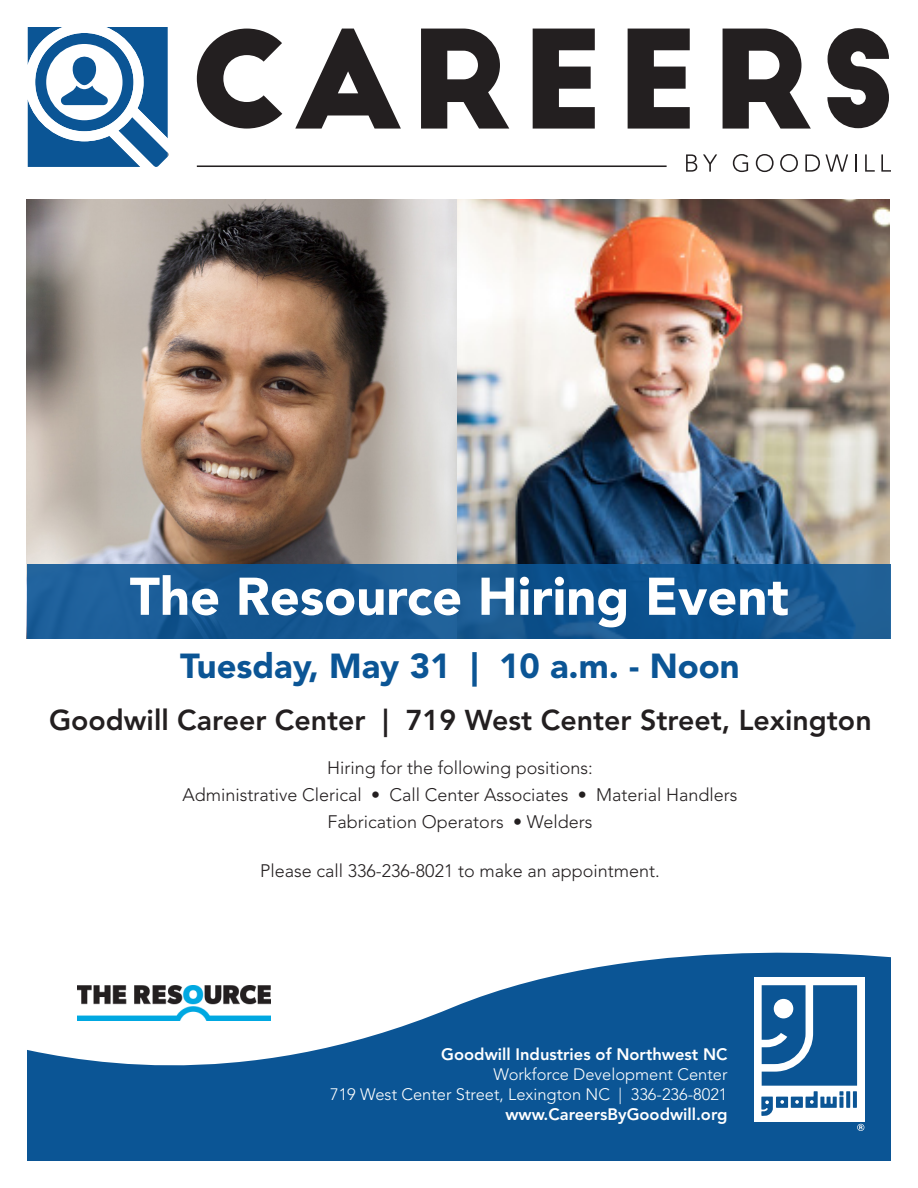
<style>
.page{position:relative;width:918px;height:1188px;background:#fff}
.page>*{position:absolute;margin:0;border:0;box-sizing:border-box;transform-origin:0 0}
.t1{font:900 52.5px "Avenir LT Std";color:#fff}
.t2{font:900 34.5px "Avenir LT Std";color:#0b5595}
.t3{font:800 28.5px "Avenir LT Std";color:#231f20}
.t4{font:300 18px "Avenir LT Std";color:#231f20}
.t5{font:300 16.5px/19.8px "Avenir LT Std";color:#fff;text-align:right}
.t6{font:800 16.5px "Avenir LT Std";color:#fff}
.s1{font-weight:800}
</style>
<div class="page">
<img style="left:26px;top:199px;width:863px;height:440px">
<svg style="left:686px;top:154px;width:11px;height:18px"></svg>
<svg style="left:703px;top:154px;width:14px;height:18px"></svg>
<svg style="left:733px;top:154px;width:15px;height:18px"></svg>
<svg style="left:756px;top:154px;width:18px;height:18px"></svg>
<svg style="left:780px;top:154px;width:18px;height:18px"></svg>
<svg style="left:805px;top:154px;width:43px;height:18px"></svg>
<svg style="left:855px;top:154px;width:1px;height:18px"></svg>
<svg style="left:865px;top:154px;width:10px;height:18px"></svg>
<svg style="left:881px;top:154px;width:10px;height:18px"></svg>
<hr style="left:197px;top:165px;width:470px;height:2px;background:#231f20">
<svg style="left:723px;top:29px;width:88px;height:100px"></svg>
<svg style="left:827px;top:28px;width:62px;height:100px"></svg>
<svg style="left:197px;top:29px;width:85px;height:100px"></svg>
<svg style="left:295px;top:29px;width:106px;height:100px"></svg>
<svg style="left:421px;top:29px;width:88px;height:100px"></svg>
<svg style="left:533px;top:29px;width:62px;height:100px"></svg>
<svg style="left:628px;top:29px;width:62px;height:100px"></svg>
<svg style="left:28px;top:27px;width:141px;height:140px"></svg>
<div style="left:27px;top:564px;width:864px;height:75px;background:linear-gradient(to bottom,#165993,#155892)"></div>
<svg style="left:27px;top:952px;width:864px;height:209px;fill:#0b5595"></svg>
<div style="left:754px;top:978px;width:111px;height:144px;background:#fff"></div>
<svg style="left:857px;top:1124px;width:7px;height:7px"></svg>
<svg style="left:761px;top:985px;width:96px;height:131px"></svg>
<svg style="left:839px;top:1097px;width:4px;height:11px"></svg>
<svg style="left:846px;top:1091px;width:4px;height:17px"></svg>
<svg style="left:853px;top:1091px;width:4px;height:17px"></svg>
<img style="left:77px;top:985px;width:194px;height:36px">
<p class="t1" style="left:130px;top:565px;width:661px">The Resource Hiring Event</p>
<p class="t2" style="left:180px;top:646px;width:561px">Tuesday, May 31 | 10 a.m. - Noon</p>
<p class="t3" style="left:49px;top:704px;width:824px">Goodwill Career Center | 719 West Center Street, Lexington</p>
<p class="t4" style="left:327px;top:757px;width:267px">Hiring for the following positions:</p>
<p class="t4" style="left:182px;top:784px;width:557px">Administrative Clerical • Call Center Associates • Material Handlers</p>
<p class="t4" style="left:328px;top:811px;width:266px">Fabrication Operators • Welders</p>
<p class="t4" style="left:260px;top:860px;width:401px">Please call 336-236-8021 to make an appointment.</p>
<p class="t6" style="left:441px;top:1045px;width:288px">Goodwill Industries of Northwest NC</p>
<p class="t5" style="left:493px;top:1065px;width:236px">Workforce Development Center</p>
<p class="t5" style="left:330px;top:1084px;width:399px">719 West Center Street, Lexington NC | 336-236-8021 <span class="s1">www.CareersByGoodwill.org</span></p>
</div>
